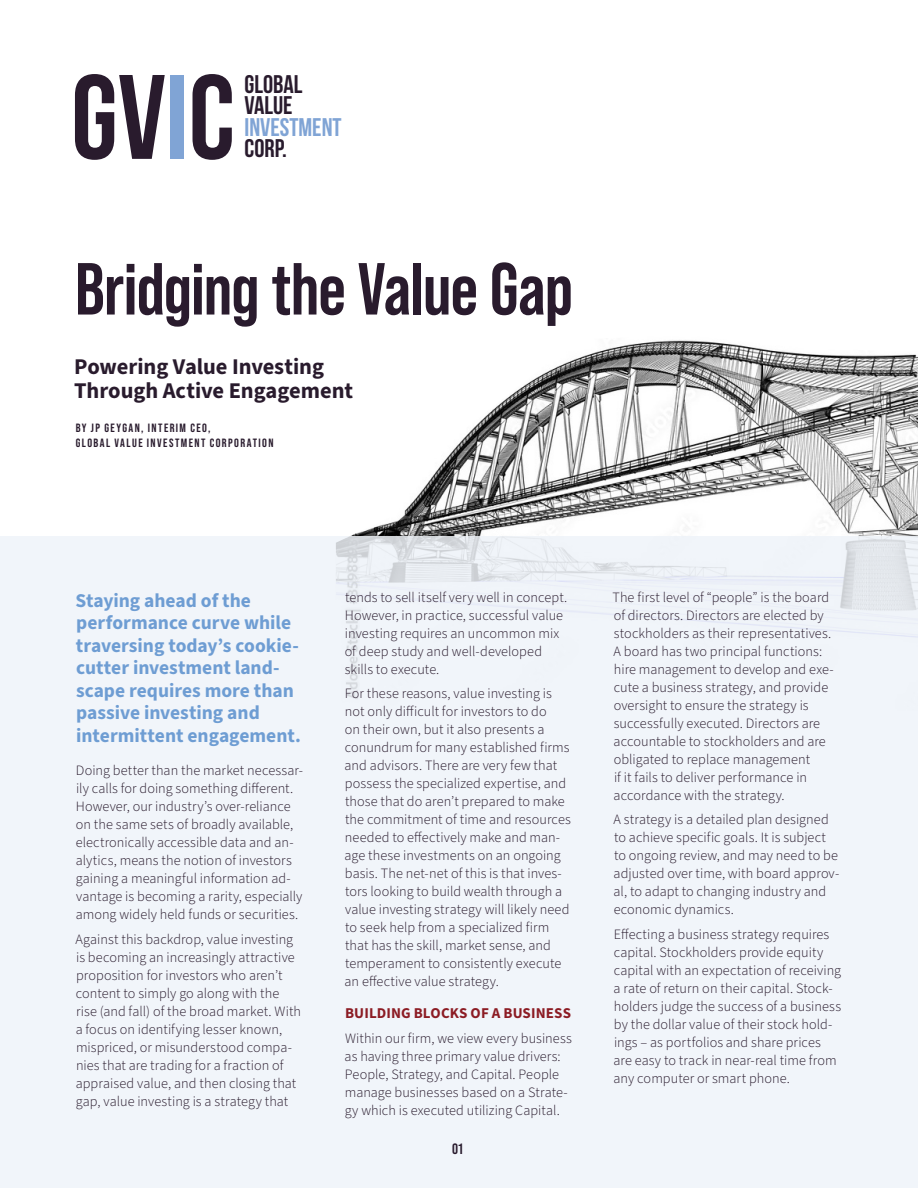
<style>
.page{position:relative;width:918px;height:1188px;background:#fff}
.page>*{position:absolute;margin:0;border:0;box-sizing:border-box;transform-origin:0 0}
.t1{font:119.85px "Bebas Neue";color:#291b2d}
.Title_80pt__Black__-_Centered{font:700 73.5px "Bebas Neue Pro";letter-spacing:-.015em;color:#291b2d}
.t2{font:25.5px "Bebas Neue";color:#291b2d}
.t3{font:25.5px "Bebas Neue";color:#80a4d5}
.Italic_16pt_Kepler__Black__-_Centered{font:700 22.5px/24px "Source Sans 3";letter-spacing:-.005em;color:#291b2d}
.Italic_16pt_Kepler__Black__-_Centered-2{font:700 19.5px/22.5px "Source Sans 3";color:#6e9dd3}
.t4{font:700 15px "Source Sans 3";letter-spacing:.01em;color:#8c1c24}
.Title_9pt__Black__-_Centered{font:700 15px "Bebas Neue Pro";color:#291b2d}
.t5{font:300 14.25px/18px "Source Sans 3";letter-spacing:.005em;color:#291b2d}
.Title_9pt__Black__-_Centered-2{font:700 12px/14.4px "Bebas Neue Pro";letter-spacing:.12em;color:#291b2d}
.s1{color:#80a4d5}
</style>
<div class="page">
<img style="left:351px;top:340px;width:567px;height:196px">
<div style="left:0;top:536px;width:918px;height:652px;background:#f1f5fa"></div>
<p class="t1" style="left:71px;top:52px;width:165px">GV<span class="s1">I</span>C</p>
<p class="t2" style="left:245px;top:70px;width:60px">GLOBAL</p>
<p class="t2" style="left:245px;top:91px;width:50px">VALUE</p>
<p class="t3" style="left:245px;top:113px;width:99px">INVESTMENT</p>
<p class="t2" style="left:245px;top:134px;width:44px">CORP.</p>
<p class="Title_80pt__Black__-_Centered" style="left:75px;top:247px;width:500px">Bridging the Value Gap</p>
<p class="Italic_16pt_Kepler__Black__-_Centered" style="left:74px;top:354px;width:280px">Powering Value Investing<br>Through Active Engagement</p>
<p class="Title_9pt__Black__-_Centered-2" style="left:76px;top:421px;width:199px">BY JP GEYGAN, INTERIM CEO,<br>GLOBAL VALUE INVESTMENT CORPORATION</p>
<p class="Italic_16pt_Kepler__Black__-_Centered-2" style="left:76px;top:589px;width:227px">Staying ahead of the performance curve while traversing today’s cookie&shy;cutter investment land&shy;scape requires more than passive investing and intermittent engagement.</p>
<p class="t5" style="left:76px;top:761px;width:229px">Doing better than the market necessar&shy;ily calls for doing something different.<br>However, our industry’s over-reliance on the same sets of broadly available, electronically accessible data and an&shy;alytics, means the notion of investors gaining a meaningful information ad&shy;vantage is becoming a rarity, especially among widely held funds or securities.</p>
<p class="t5" style="left:76px;top:930px;width:227px">Against this backdrop, value investing is becoming an increasingly attractive proposition for investors who aren’t content to simply go along with the rise (and fall) of the broad market. With a focus on identifying lesser known, mispriced, or misunderstood compa&shy;nies that are trading for a fraction of appraised value, and then closing that gap, value investing is a strategy that</p>
<p class="t5" style="left:345px;top:588px;width:224px">tends to sell itself very well in concept.<br>However, in practice, successful value investing requires an uncommon mix of deep study and well-developed skills to execute.</p>
<p class="t5" style="left:345px;top:685px;width:228px">For these reasons, value investing is not only difficult for investors to do<br>on their own, but it also presents a conundrum for many established firms and advisors. There are very few that possess the specialized expertise, and those that do aren’t prepared to make the commitment of time and resources needed to effectively make and man&shy;age these investments on an ongoing basis. The net-net of this is that inves&shy;tors looking to build wealth through a value investing strategy will likely need to seek help from a specialized firm that has the skill, market sense, and temperament to consistently execute an effective value strategy.</p>
<p class="t4" style="left:345px;top:1003px;width:227px">BUILDING BLOCKS OF A BUSINESS</p>
<p class="t5" style="left:345px;top:1029px;width:229px">Within our firm, we view every business as having three primary value drivers:<br>People, Strategy, and Capital. People manage businesses based on a Strate&shy;gy which is executed utilizing Capital.</p>
<p class="Title_9pt__Black__-_Centered" style="left:452px;top:1140px;width:12px">01</p>
<p class="t5" style="left:612px;top:588px;width:223px">The first level of “people” is the board of directors. Directors are elected by stockholders as their representatives.<br>A board has two principal functions: hire management to develop and exe&shy;cute a business strategy, and provide oversight to ensure the strategy is successfully executed. Directors are accountable to stockholders and are obligated to replace management<br>if it fails to deliver performance in accordance with the strategy.</p>
<p class="t5" style="left:613px;top:811px;width:227px">A strategy is a detailed plan designed to achieve specific goals. It is subject to ongoing review, and may need to be adjusted over time, with board approv&shy;al, to adapt to changing industry and economic dynamics.</p>
<p class="t5" style="left:614px;top:926px;width:229px">Effecting a business strategy requires capital. Stockholders provide equity capital with an expectation of receiving a rate of return on their capital. Stock&shy;holders judge the success of a business by the dollar value of their stock hold&shy;ings – as portfolios and share prices are easy to track in near-real time from any computer or smart phone.</p>
</div>
